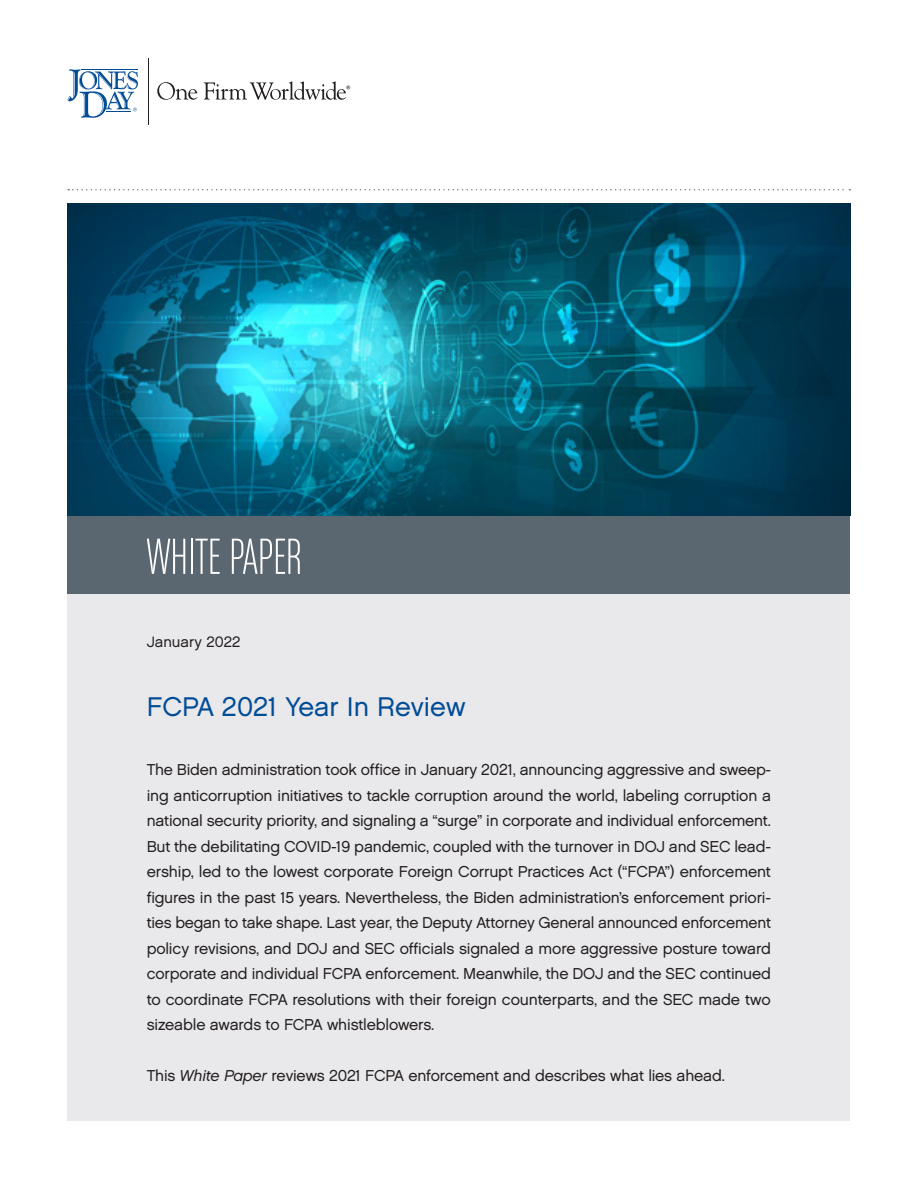
<style>
.page{position:relative;width:918px;height:1188px;background:#fff}
.page>*{position:absolute;margin:0;border:0;box-sizing:border-box;transform-origin:0 0}
.t1{font:54px "Chalet Comprime Milan Sixty";color:#fff}
.Main_Headline{font:27px "Chalet London Nineteen Sixty";color:#004c97}
.Cover_Abstract_Body{font:15.75px/25.5px "Chalet London Nineteen Sixty";letter-spacing:-.01em;color:#231f20;text-align:justify}
.Body_Copy{font:15px "Chalet London Nineteen Sixty";color:#231f20}
.s1{font-family:"Chalet Oblique London"}
</style>
<div class="page">
<hr style="left:148px;top:58px;width:1px;height:66px;background:#231f20">
<svg style="left:157px;top:82px;width:40px;height:18px"></svg>
<svg style="left:204px;top:81px;width:146px;height:19px"></svg>
<svg style="left:68px;top:69px;width:70px;height:49px"></svg>
<svg style="left:68px;top:189px;width:782px;height:1px"></svg>
<div style="left:68px;top:516px;width:782px;height:604px;background:#e9e8ea"></div>
<div style="left:68px;top:516px;width:782px;height:78px;background:#5a6670"></div>
<img style="left:68px;top:203px;width:782px;height:313px">
<h1 class="t1" style="left:147px;top:527px;width:156px">WHITE PAPER</h1>
<p class="Body_Copy" style="left:147px;top:633px;width:95px">January 2022</p>
<p class="Main_Headline" style="left:147px;top:690px;width:320px">FCPA 2021 Year In Review</p>
<p class="Cover_Abstract_Body" style="left:147px;top:757px;width:626px">The Biden administration took office in January 2021, announcing aggressive and sweep&shy;ing anticorruption initiatives to tackle corruption around the world, labeling corruption a national security priority, and signaling a “surge” in corporate and individual enforcement.<br>But the debilitating COVID-19 pandemic, coupled with the turnover in DOJ and SEC lead&shy;ership, led to the lowest corporate Foreign Corrupt Practices Act (“FCPA”) enforcement figures in the past 15 years. Nevertheless, the Biden administration’s enforcement priori&shy;ties began to take shape. Last year, the Deputy Attorney General announced enforcement policy revisions, and DOJ and SEC officials signaled a more aggressive posture toward corporate and individual FCPA enforcement. Meanwhile, the DOJ and the SEC continued to coordinate FCPA resolutions with their foreign counterparts, and the SEC made two sizeable awards to FCPA whistleblowers.</p>
<p class="Cover_Abstract_Body" style="left:147px;top:1063px;width:580px">This <span class="s1">White Paper</span> reviews 2021 FCPA enforcement and describes what lies ahead.</p>
</div>
